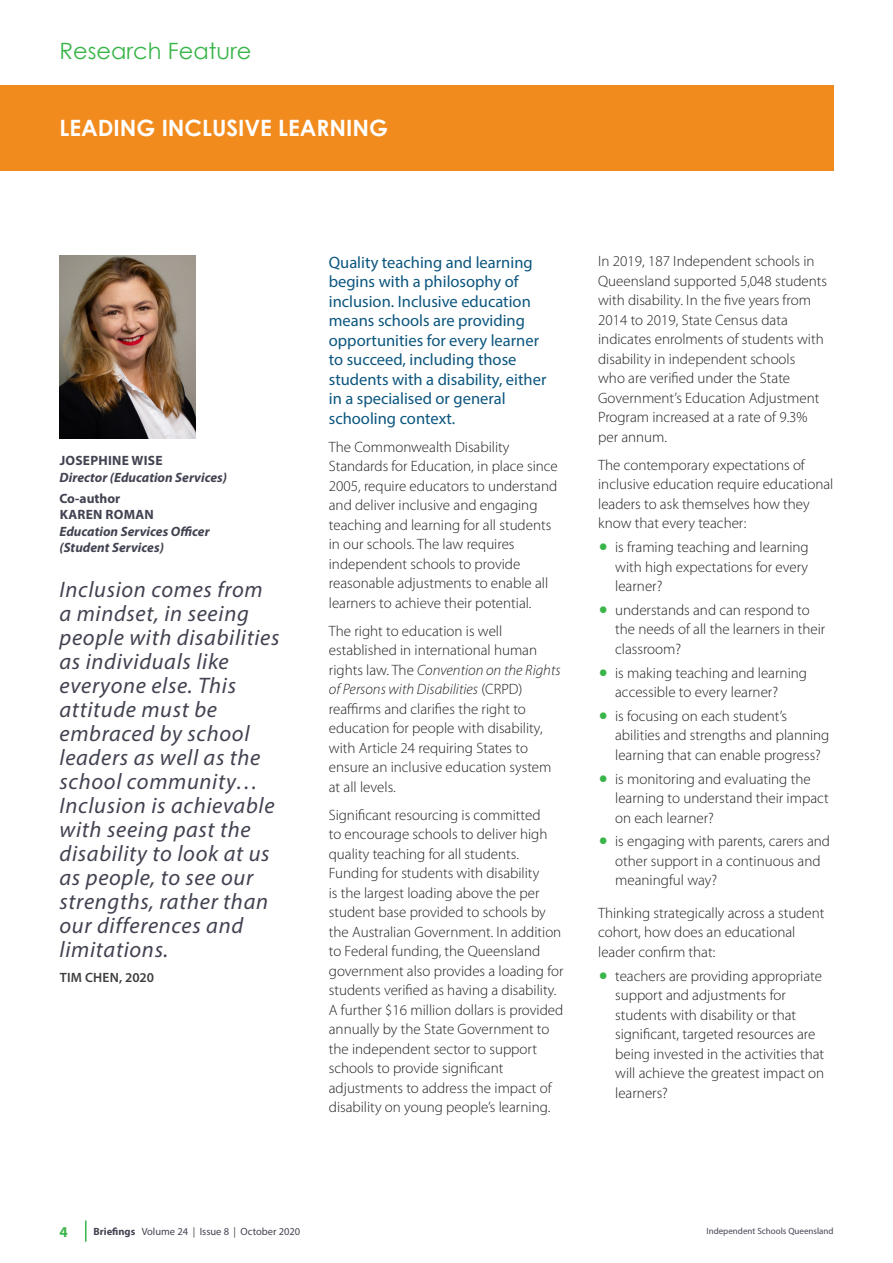
<style>
.page{position:relative;width:893px;height:1263px;background:#fff}
.page>*{position:absolute;margin:0;border:0;box-sizing:border-box;transform-origin:0 0}
.highlight_copy_itali{font:italic 22.5px/24px "Myriad Pro";letter-spacing:.03em;color:#424351}
.Research_Feature_Hea{font:700 22.5px "Century Gothic";color:#fff}
.Heading_2{font:22.5px "Century Gothic";color:#3ab54a}
.Intro_para{font:16.5px/19.5px "Myriad Pro";color:#0c567f}
.Body_copy{font:300 15px/19.5px "Myriad Pro";color:#231f20}
.Body_copy_before_bul{font:300 15px/19.5px "Myriad Pro";color:#231f20}
.t1{font:700 15px "Myriad Pro";color:#3ab54a}
.AUTHOR{font:italic 700 13.5px/16.5px "Myriad Pro";color:#424351}
.author_title{font:italic 700 13.5px "Myriad Pro";color:#424351}
.AUTHOR-2{font:700 13.5px "Myriad Pro";letter-spacing:.02em;color:#424351}
.AUTHOR-3{font:600 13.5px "Myriad Pro";letter-spacing:.02em;color:#3e3e3f}
.green_bold_heading{font:700 13.5px "Myriad Pro";color:#424351}
.t2{font:10.5px "Myriad Pro";color:#424351}
.t3{font:9px "Myriad Pro";color:#424351}
.s1{font-style:italic}
.s2{font-weight:700}
</style>
<div class="page">
<hr style="left:85px;top:1220px;width:2px;height:22px;background:#3ab54a">
<div style="left:0;top:85px;width:833px;height:85px;background:#f28b1d"></div>
<img style="left:60px;top:255px;width:136px;height:183px">
<p class="Heading_2" style="left:60px;top:36px;width:193px">Research Feature</p>
<p class="Research_Feature_Hea" style="left:60px;top:111px;width:330px">LEADING INCLUSIVE LEARNING</p>
<p class="AUTHOR-2" style="left:60px;top:452px;width:105px">JOSEPHINE WISE</p>
<p class="author_title" style="left:60px;top:468px;width:169px">Director (Education Services)</p>
<p class="green_bold_heading" style="left:60px;top:489px;width:62px">Co-author</p>
<p class="AUTHOR-2" style="left:60px;top:506px;width:96px">KAREN ROMAN</p>
<p class="AUTHOR" style="left:60px;top:522px;width:152px">Education Services Officer (Student Services)</p>
<p class="highlight_copy_itali" style="left:60px;top:577px;width:221px">Inclusion comes from a mindset, in seeing people with disabilities as individuals like everyone else. This attitude must be embraced by school leaders as well as the school community…<br>Inclusion is achievable with seeing past the disability to look at us as people, to see our strengths, rather than our differences and limitations.</p>
<p class="AUTHOR-3" style="left:60px;top:969px;width:96px">TIM CHEN, 2020</p>
<p class="Intro_para" style="left:329px;top:252px;width:219px">Quality teaching and learning begins with a philosophy of inclusion. Inclusive education means schools are providing opportunities for every learner to succeed, including those students with a disability, either in a specialised or general schooling context.</p>
<p class="Body_copy" style="left:329px;top:437px;width:231px">The Commonwealth Disability Standards for Education, in place since 2005, require educators to understand and deliver inclusive and engaging teaching and learning for all students in our schools. The law requires independent schools to provide reasonable adjustments to enable all learners to achieve their potential.</p>
<p class="Body_copy" style="left:329px;top:621px;width:233px">The right to education is well established in international human rights law. The <span class="s1">Convention on the Rights of Persons with Disabilities</span> (CRPD) reaffirms and clarifies the right to education for people with disability, with Article 24 requiring States to ensure an inclusive education system at all levels.</p>
<p class="Body_copy" style="left:329px;top:805px;width:236px">Significant resourcing is committed<br>to encourage schools to deliver high quality teaching for all students.<br>Funding for students with disability<br>is the largest loading above the per student base provided to schools by the Australian Government. In addition to Federal funding, the Queensland government also provides a loading for students verified as having a disability.<br>A further $16 million dollars is provided annually by the State Government to the independent sector to support schools to provide significant adjustments to address the impact of disability on young people’s learning.</p>
<p class="Body_copy" style="left:598px;top:251px;width:230px">In 2019, 187 Independent schools in Queensland supported 5,048 students with disability. In the five years from 2014 to 2019, State Census data indicates enrolments of students with disability in independent schools<br>who are verified under the State Government’s Education Adjustment Program increased at a rate of 9.3% per annum.</p>
<p class="Body_copy_before_bul" style="left:598px;top:455px;width:237px">The contemporary expectations of inclusive education require educational leaders to ask themselves how they know that every teacher:</p>
<p class="Body_copy" style="left:615px;top:537px;width:195px;text-align:justify">is framing teaching and learning with high expectations for every learner?</p>
<p class="Body_copy" style="left:615px;top:600px;width:212px">understands and can respond to the needs of all the learners in their classroom?</p>
<p class="Body_copy" style="left:615px;top:663px;width:193px">is making teaching and learning accessible to every learner?</p>
<p class="Body_copy" style="left:615px;top:706px;width:216px">is focusing on each student’s abilities and strengths and planning learning that can enable progress?</p>
<p class="Body_copy" style="left:615px;top:769px;width:215px">is monitoring and evaluating the learning to understand their impact on each learner?</p>
<p class="Body_copy" style="left:615px;top:831px;width:216px">is engaging with parents, carers and other support in a continuous and meaningful way?</p>
<p class="Body_copy_before_bul" style="left:598px;top:903px;width:228px">Thinking strategically across a student cohort, how does an educational leader confirm that:</p>
<p class="Body_copy" style="left:615px;top:966px;width:211px">teachers are providing appropriate support and adjustments for students with disability or that significant, targeted resources are being invested in the activities that will achieve the greatest impact on learners?</p>
<p class="t1" style="left:60px;top:1222px;width:10px">4</p>
<p class="t2" style="left:94px;top:1225px;width:208px"><span class="s2">Briefings</span> Volume 24 | Issue 8 | October 2020</p>
<p class="t3" style="left:706px;top:1226px;width:129px">Independent Schools Queensland</p>
</div>
